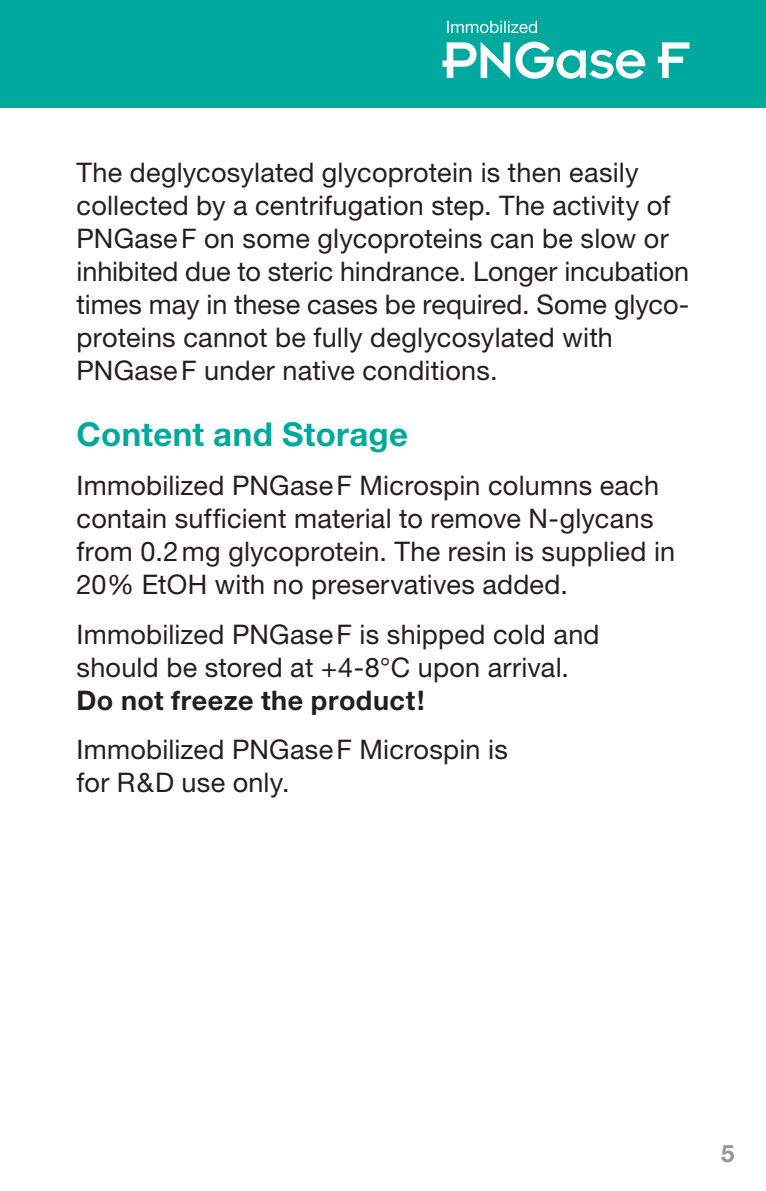
<style>
.page{position:relative;width:766px;height:1191px;background:#fff}
.page>*{position:absolute;margin:0;border:0;box-sizing:border-box;transform-origin:0 0}
.t1{font:700 33px "Helvetica Neue";letter-spacing:.01em;color:#00a99d}
.t2{font:27px/33px "Helvetica Neue";letter-spacing:.01em;color:#231f20}
.t3{font:700 24px "Helvetica Neue";color:#939598}
.s1{font-weight:700}
</style>
<div class="page">
<div style="left:0;top:0;width:765px;height:108px;background:#00a99d"></div>
<svg style="left:442px;top:42px;width:203px;height:37px"></svg>
<svg style="left:657px;top:42px;width:32px;height:36px"></svg>
<svg style="left:447px;top:21px;width:90px;height:12px"></svg>
<p class="t2" style="left:77px;top:155px;width:614px">The deglycosylated glycoprotein is then easily collected by a centrifugation step. The activity of PNGaseF on some glycoproteins can be slow or inhibited due to steric hindrance. Longer incubation times may in these cases be required. Some glyco&shy;proteins cannot be fully deglycosylated with PNGaseF under native conditions.</p>
<p class="t1" style="left:77px;top:413px;width:333px">Content and Storage</p>
<p class="t2" style="left:77px;top:469px;width:600px">Immobilized PNGaseF Microspin columns each contain sufficient material to remove N-glycans from 0.2mg glycoprotein. The resin is supplied in 20% EtOH with no preservatives added.</p>
<p class="t2" style="left:77px;top:617px;width:524px">Immobilized PNGaseF is shipped cold and should be stored at +4-8°C upon arrival.<br><span class="s1">Do not freeze the product!</span></p>
<p class="t2" style="left:77px;top:733px;width:432px">Immobilized PNGaseF Microspin is for R&amp;D use only.</p>
<p class="t3" style="left:720px;top:1138px;width:15px">5</p>
</div>
